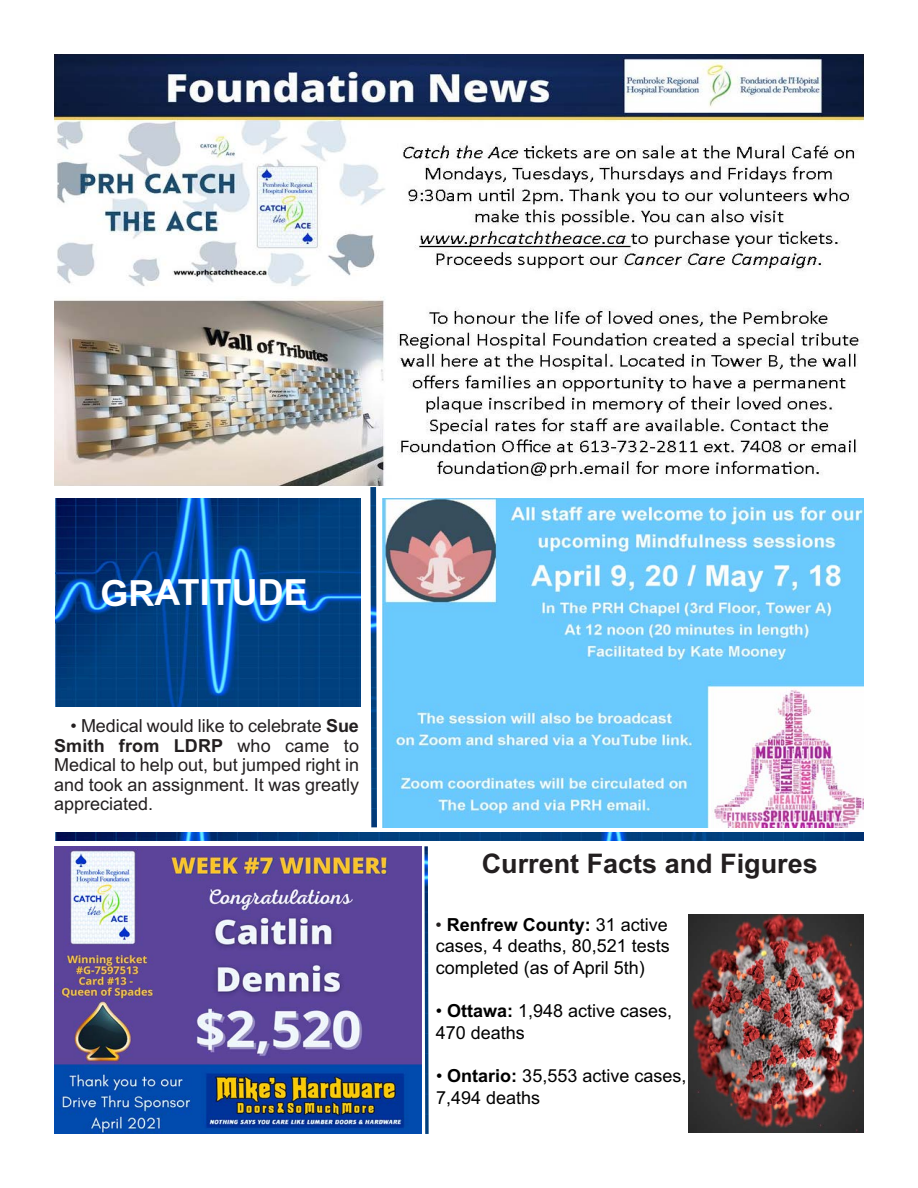
<style>
.page{position:relative;width:918px;height:1188px;background:#fff}
.page>*{position:absolute;margin:0;border:0;box-sizing:border-box;transform-origin:0 0}
.t1{font:700 36px "Arial";letter-spacing:-.005em;color:#fff}
.t2{font:700 27px "Arial";color:#231f20}
.t3{font:18px/21.6px "Arial";color:#000}
.t4{font:18px/19.5px "Arial";color:#231f20;text-align:justify}
.s1{font-weight:700}
.s2{color:#231f20}
</style>
<div class="page">
<img style="left:54px;top:54px;width:810px;height:431px">
<img style="left:54px;top:846px;width:368px;height:288px">
<img style="left:689px;top:914px;width:175px;height:219px">
<img style="left:55px;top:833px;width:808px;height:8px">
<img style="left:424px;top:846px;width:5px;height:288px">
<img style="left:55px;top:498px;width:306px;height:208px">
<img style="left:382px;top:498px;width:482px;height:329px">
<img style="left:370px;top:487px;width:7px;height:340px">
<p class="t1" style="left:101px;top:579px;width:209px">GRATITUDE</p>
<p class="t4" style="left:54px;top:718px;width:307px;text-indent:16px">• Medical would like to celebrate <span class="s1">Sue Smith from LDRP</span> who came to Medical to help out, but jumped right in and took an assignment. It was greatly appreciated.</p>
<p class="t2" style="left:482px;top:853px;width:338px">Current Facts and Figures</p>
<p class="t3" style="left:436px;top:916px;width:236px;text-align:justify"><span class="s2">•</span> <span class="s1">Renfrew County:</span> 31 active cases, 4 deaths, 80,521 tests completed (as of April 5th)</p>
<p class="t3" style="left:436px;top:1002px;width:238px">• <span class="s1">Ottawa:</span> 1,948 active cases,<br>470 deaths</p>
<p class="t3" style="left:436px;top:1067px;width:252px">• <span class="s1">Ontario:</span> 35,553 active cases,<br>7,494 deaths</p>
</div>
